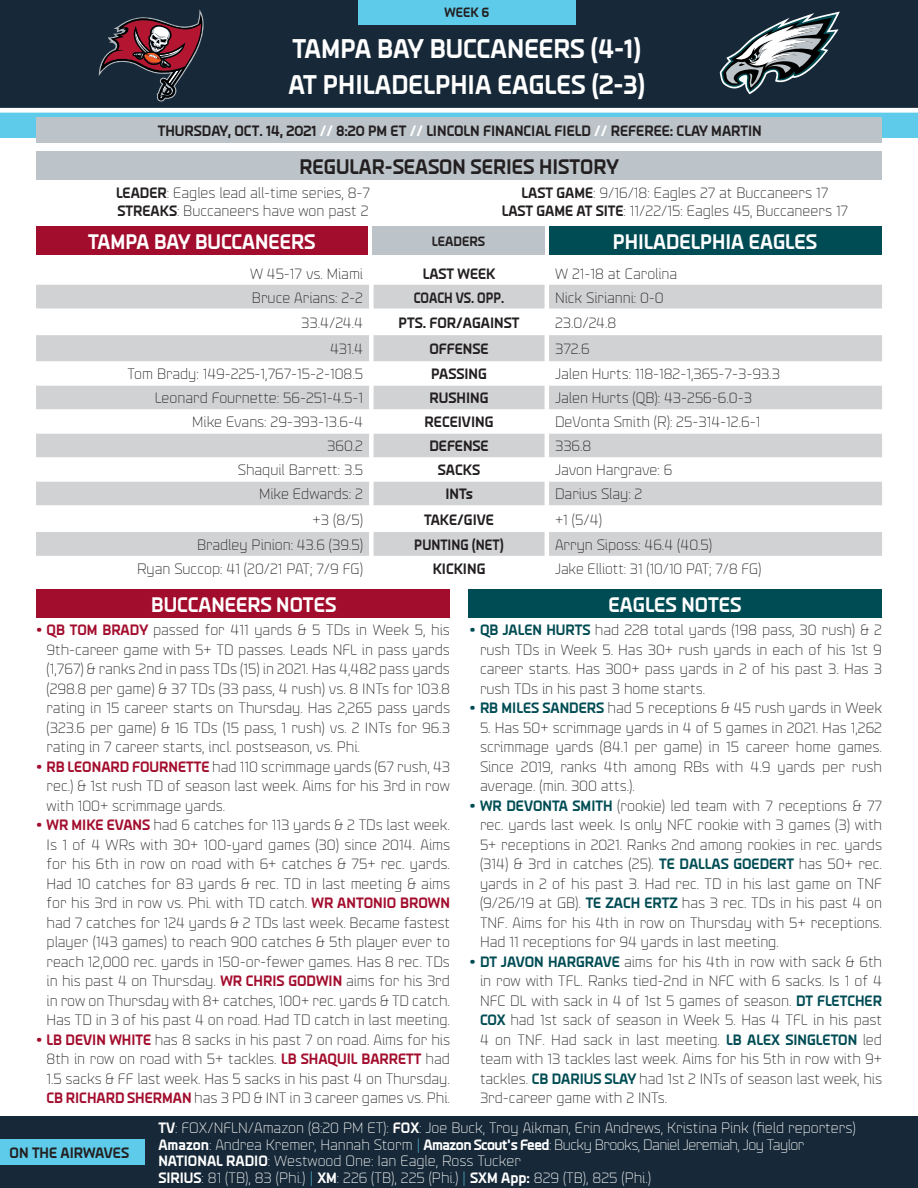
<style>
.page{position:relative;width:918px;height:1188px;background:#fff}
.page>*{position:absolute;margin:0;border:0;box-sizing:border-box;transform-origin:0 0}
.t1{font:700 27px "Endzone Tech Cond";color:#fff}
.t2{font:700 21px "Endzone Tech Cond";color:#fff}
.t3{font:700 21px "Endzone Tech Cond";color:#231f20}
.t4{font:300 15px/19.5px "Endzone Tech Cond";color:#231f20;text-align:justify}
.t5{font:300 15px "Endzone Tech Cond";color:#fff}
.t6{font:700 15px "Endzone Tech Cond";color:#231f20}
.t7{font:300 15px "Endzone Tech Cond";letter-spacing:-.035em;color:#fff}
.t8{font:700 15px "Endzone Tech Cond";color:#231f20;scale:.9 1}
.t9{font:700 15px "Endzone Tech Cond";color:#231f20;scale:.94 1}
.t10{font:700 13.5px "Endzone Tech Cond";color:#231f20}
.s1{color:#fff}
.s2{font-weight:700}
.s3{font-weight:700;color:#a30d2d}
.s4{font-weight:700;color:#004c54}
.s5{color:#5dcbe9}
</style>
<div class="page">
<div style="left:36px;top:152px;width:846px;height:28px;background:#bcc4c9"></div>
<div style="left:0;top:0;width:918px;height:108px;background:#172938"></div>
<div style="left:0;top:112px;width:918px;height:26px;background:#5dcbe9"></div>
<div style="left:36px;top:117px;width:846px;height:25px;background:#bcc4c9"></div>
<hr style="left:0;top:112px;width:918px;height:1px;background:#fff">
<div style="left:0;top:1116px;width:918px;height:72px;background:#172938"></div>
<div style="left:0;top:1139px;width:145px;height:26px;background:#5dcbe9"></div>
<div style="left:36px;top:589px;width:414px;height:28px;background:#a30d2d"></div>
<div style="left:468px;top:589px;width:414px;height:28px;background:#004c54"></div>
<div style="left:36px;top:285px;width:846px;height:24px;background:#d1d2d4"></div>
<svg style="left:36px;top:335px;width:846px;height:221px;fill:#d1d2d4"></svg>
<div style="left:36px;top:226px;width:332px;height:29px;background:#a30d2d"></div>
<div style="left:372px;top:226px;width:173px;height:29px;background:#bcc4c9"></div>
<div style="left:549px;top:226px;width:333px;height:29px;background:#004c54"></div>
<div style="left:358px;top:0;width:218px;height:24px;background:#5dcbe9"></div>
<svg style="left:720px;top:12px;width:120px;height:82px"></svg>
<svg style="left:99px;top:9px;width:105px;height:93px"></svg>
<p class="t10" style="left:445px;top:4px;width:46px">WEEK 6</p>
<p class="t1" style="left:293px;top:32px;width:350px">TAMPA BAY BUCCANEERS (4-1)</p>
<p class="t1" style="left:288px;top:68px;width:358px">AT PHILADELPHIA EAGLES (2-3)</p>
<p class="t6" style="left:158px;top:121px;width:606px">THURSDAY, OCT. 14, 2021 <span class="s1">//</span> 8:20 PM ET <span class="s1">//</span> LINCOLN FINANCIAL FIELD <span class="s1">//</span> REFEREE: CLAY MARTIN</p>
<p class="t3" style="left:299px;top:154px;width:321px">REGULAR-SEASON SERIES HISTORY</p>
<p class="t4" style="left:116px;top:182px;width:256px"><span class="s2">LEADER</span>: Eagles lead all-time series, 8-7</p>
<p class="t4" style="left:118px;top:200px;width:252px"><span class="s2">STREAKS</span>: Buccaneers have won past 2</p>
<p class="t4" style="left:522px;top:182px;width:308px"><span class="s2">LAST GAME</span>: 9/16/18: Eagles 27 at Buccaneers 17</p>
<p class="t4" style="left:502px;top:200px;width:348px"><span class="s2">LAST GAME AT SITE</span>: 11/22/15: Eagles 45, Buccaneers 17</p>
<p class="t2" style="left:88px;top:228px;width:229px">TAMPA BAY BUCCANEERS</p>
<p class="t10" style="left:432px;top:233px;width:54px">LEADERS</p>
<p class="t2" style="left:613px;top:228px;width:206px">PHILADELPHIA EAGLES</p>
<p class="t4" style="left:250px;top:263px;width:115px">W 45-17 vs. Miami</p>
<p class="t6" style="left:423px;top:264px;width:74px">LAST WEEK</p>
<p class="t4" style="left:555px;top:263px;width:124px">W 21-18 at Carolina</p>
<p class="t4" style="left:252px;top:287px;width:113px">Bruce Arians: 2-2</p>
<p class="t8" style="left:414px;top:288px;width:102px">COACH VS. OPP.</p>
<p class="t4" style="left:555px;top:287px;width:110px">Nick Sirianni: 0-0</p>
<p class="t4" style="left:301px;top:312px;width:63px">33.4/24.4</p>
<p class="t6" style="left:399px;top:313px;width:122px">PTS. FOR/AGAINST</p>
<p class="t4" style="left:555px;top:312px;width:63px">23.0/24.8</p>
<p class="t4" style="left:330px;top:339px;width:34px">431.4</p>
<p class="t6" style="left:429px;top:340px;width:61px">OFFENSE</p>
<p class="t4" style="left:555px;top:339px;width:36px">372.6</p>
<p class="t4" style="left:128px;top:364px;width:237px">Tom Brady: 149-225-1,767-15-2-108.5</p>
<p class="t6" style="left:431px;top:365px;width:57px">PASSING</p>
<p class="t4" style="left:555px;top:364px;width:226px">Jalen Hurts: 118-182-1,365-7-3-93.3</p>
<p class="t4" style="left:155px;top:388px;width:210px">Leonard Fournette: 56-251-4.5-1</p>
<p class="t6" style="left:430px;top:389px;width:60px">RUSHING</p>
<p class="t4" style="left:555px;top:388px;width:198px">Jalen Hurts (QB): 43-256-6.0-3</p>
<p class="t4" style="left:192px;top:412px;width:172px">Mike Evans: 29-393-13.6-4</p>
<p class="t6" style="left:425px;top:413px;width:70px">RECEIVING</p>
<p class="t4" style="left:555px;top:412px;width:207px">DeVonta Smith (R): 25-314-12.6-1</p>
<p class="t4" style="left:327px;top:436px;width:37px">360.2</p>
<p class="t6" style="left:429px;top:437px;width:61px">DEFENSE</p>
<p class="t4" style="left:555px;top:436px;width:38px">336.8</p>
<p class="t4" style="left:238px;top:460px;width:127px">Shaquil Barrett: 3.5</p>
<p class="t6" style="left:438px;top:461px;width:44px">SACKS</p>
<p class="t4" style="left:555px;top:460px;width:119px">Javon Hargrave: 6</p>
<p class="t4" style="left:259px;top:484px;width:106px">Mike Edwards: 2</p>
<p class="t6" style="left:445px;top:485px;width:29px">INTs</p>
<p class="t4" style="left:555px;top:484px;width:89px">Darius Slay: 2</p>
<p class="t4" style="left:313px;top:509px;width:52px">+3 (8/5)</p>
<p class="t6" style="left:424px;top:510px;width:71px">TAKE/GIVE</p>
<p class="t4" style="left:555px;top:509px;width:48px">+1 (5/4)</p>
<p class="t4" style="left:197px;top:534px;width:167px">Bradley Pinion: 43.6 (39.5)</p>
<p class="t9" style="left:414px;top:535px;width:97px">PUNTING (NET)</p>
<p class="t4" style="left:555px;top:534px;width:159px">Arryn Siposs: 46.4 (40.5)</p>
<p class="t4" style="left:137px;top:558px;width:227px">Ryan Succop: 41 (20/21 PAT; 7/9 FG)</p>
<p class="t6" style="left:433px;top:559px;width:54px">KICKING</p>
<p class="t4" style="left:555px;top:558px;width:208px">Jake Elliott: 31 (10/10 PAT; 7/8 FG)</p>
<p class="t2" style="left:151px;top:591px;width:186px">BUCCANEERS NOTES</p>
<p class="t2" style="left:608px;top:591px;width:134px">EAGLES NOTES</p>
<p class="t4" style="left:47px;top:620px;width:405px;text-indent:-10px"><span class="s3">• QB TOM BRADY</span> passed for 411 yards &amp; 5 TDs in Week 5, his 9th-career game with 5+ TD passes. Leads NFL in pass yards (1,767) &amp; ranks 2nd in pass TDs (15) in 2021. Has 4,482 pass yards (298.8 per game) &amp; 37 TDs (33 pass, 4 rush) vs. 8 INTs for 103.8 rating in 15 career starts on Thursday. Has 2,265 pass yards (323.6 per game) &amp; 16 TDs (15 pass, 1 rush) vs. 2 INTs for 96.3 rating in 7 career starts, incl. postseason, vs. Phi.</p>
<p class="t4" style="left:47px;top:756px;width:405px;text-indent:-10px"><span class="s3">• RB LEONARD FOURNETTE</span> had 110 scrimmage yards (67 rush, 43 rec.) &amp; 1st rush TD of season last week. Aims for his 3rd in row with 100+ scrimmage yards.</p>
<p class="t4" style="left:47px;top:815px;width:405px;text-indent:-10px"><span class="s3">• WR MIKE EVANS</span> had 6 catches for 113 yards &amp; 2 TDs last week.<br>Is 1 of 4 WRs with 30+ 100-yard games (30) since 2014. Aims for his 6th in row on road with 6+ catches &amp; 75+ rec. yards.<br>Had 10 catches for 83 yards &amp; rec. TD in last meeting &amp; aims for his 3rd in row vs. Phi. with TD catch. <span class="s3">WR ANTONIO BROWN </span>had 7 catches for 124 yards &amp; 2 TDs last week. Became fastest player (143 games) to reach 900 catches &amp; 5th player ever to reach 12,000 rec. yards in 150-or-fewer games. Has 8 rec. TDs in his past 4 on Thursday. <span class="s3">WR CHRIS GODWIN</span> aims for his 3rd in row on Thursday with 8+ catches, 100+ rec. yards &amp; TD catch.<br>Has TD in 3 of his past 4 on road. Had TD catch in last meeting.</p>
<p class="t4" style="left:47px;top:1029px;width:405px;text-indent:-10px"><span class="s3">• LB DEVIN WHITE</span> has 8 sacks in his past 7 on road. Aims for his 8th in row on road with 5+ tackles. <span class="s3">LB SHAQUIL BARRETT</span> had 1.5 sacks &amp; FF last week. Has 5 sacks in his past 4 on Thursday.<br><span class="s3">CB RICHARD SHERMAN</span> has 3 PD &amp; INT in 3 career games vs. Phi.</p>
<p class="t4" style="left:480px;top:620px;width:404px;text-indent:-10px"><span class="s4">• QB JALEN HURTS</span> had 228 total yards (198 pass, 30 rush) &amp; 2 rush TDs in Week 5. Has 30+ rush yards in each of his 1st 9 career starts. Has 300+ pass yards in 2 of his past 3. Has 3 rush TDs in his past 3 home starts.</p>
<p class="t4" style="left:470px;top:698px;width:414px"><span class="s4">• RB MILES SANDERS</span> had 5 receptions &amp; 45 rush yards in Week</p>
<p class="t4" style="left:480px;top:717px;width:404px">5. Has 50+ scrimmage yards in 4 of 5 games in 2021. Has 1,262 scrimmage yards (84.1 per game) in 15 career home games.<br>Since 2019, ranks 4th among RBs with 4.9 yards per rush average. (min. 300 atts.).</p>
<p class="t4" style="left:480px;top:795px;width:404px;text-indent:-10px"><span class="s4">• WR DEVONTA SMITH</span> (rookie) led team with 7 receptions &amp; 77 rec. yards last week. Is only NFC rookie with 3 games (3) with 5+ receptions in 2021. Ranks 2nd among rookies in rec. yards (314) &amp; 3rd in catches (25). <span class="s4">TE DALLAS GOEDERT</span> has 50+ rec. yards in 2 of his past 3. Had rec. TD in his last game on TNF (9/26/19 at GB). <span class="s4">TE ZACH ERTZ</span> has 3 rec. TDs in his past 4 on TNF. Aims for his 4th in row on Thursday with 5+ receptions.<br>Had 11 receptions for 94 yards in last meeting.</p>
<p class="t4" style="left:480px;top:951px;width:404px;text-indent:-10px"><span class="s4">• DT JAVON HARGRAVE</span> aims for his 4th in row with sack &amp; 6th in row with TFL. Ranks tied-2nd in NFC with 6 sacks. Is 1 of 4<br>NFC DL with sack in 4 of 1st 5 games of season. <span class="s4">DT FLETCHER COX</span> had 1st sack of season in Week 5. Has 4 TFL in his past 4 on TNF. Had sack in last meeting. <span class="s4">LB ALEX SINGLETON</span> led team with 13 tackles last week. Aims for his 5th in row with 9+ tackles. <span class="s4">CB DARIUS SLAY</span> had 1st 2 INTs of season last week, his 3rd-career game with 2 INTs.</p>
<p class="t6" style="left:10px;top:1143px;width:121px">ON THE AIRWAVES</p>
<p class="t5" style="left:158px;top:1118px;width:699px"><span class="s2">TV</span>: FOX/NFLN/Amazon (8:20 PM ET): <span class="s2">FOX</span>: Joe Buck, Troy Aikman, Erin Andrews, Kristina Pink (field reporters)</p>
<p class="t7" style="left:158px;top:1135px;width:648px"><span class="s2">Amazon</span>: Andrea Kremer, Hannah Storm <span class="s5">|</span> <span class="s2">Amazon Scout's Feed</span>: Bucky Brooks, Daniel Jeremiah, Joy Taylor</p>
<p class="t5" style="left:158px;top:1151px;width:364px"><span class="s2">NATIONAL RADIO</span>: Westwood One: Ian Eagle, Ross Tucker</p>
<p class="t5" style="left:158px;top:1168px;width:494px"><span class="s2">SIRIUS</span>: 81 (TB), 83 (Phi.) <span class="s5">|</span> <span class="s2">XM</span>: 226 (TB), 225 (Phi.) <span class="s5">|</span> <span class="s2">SXM App:</span> 829 (TB), 825 (Phi.)</p>
</div>
